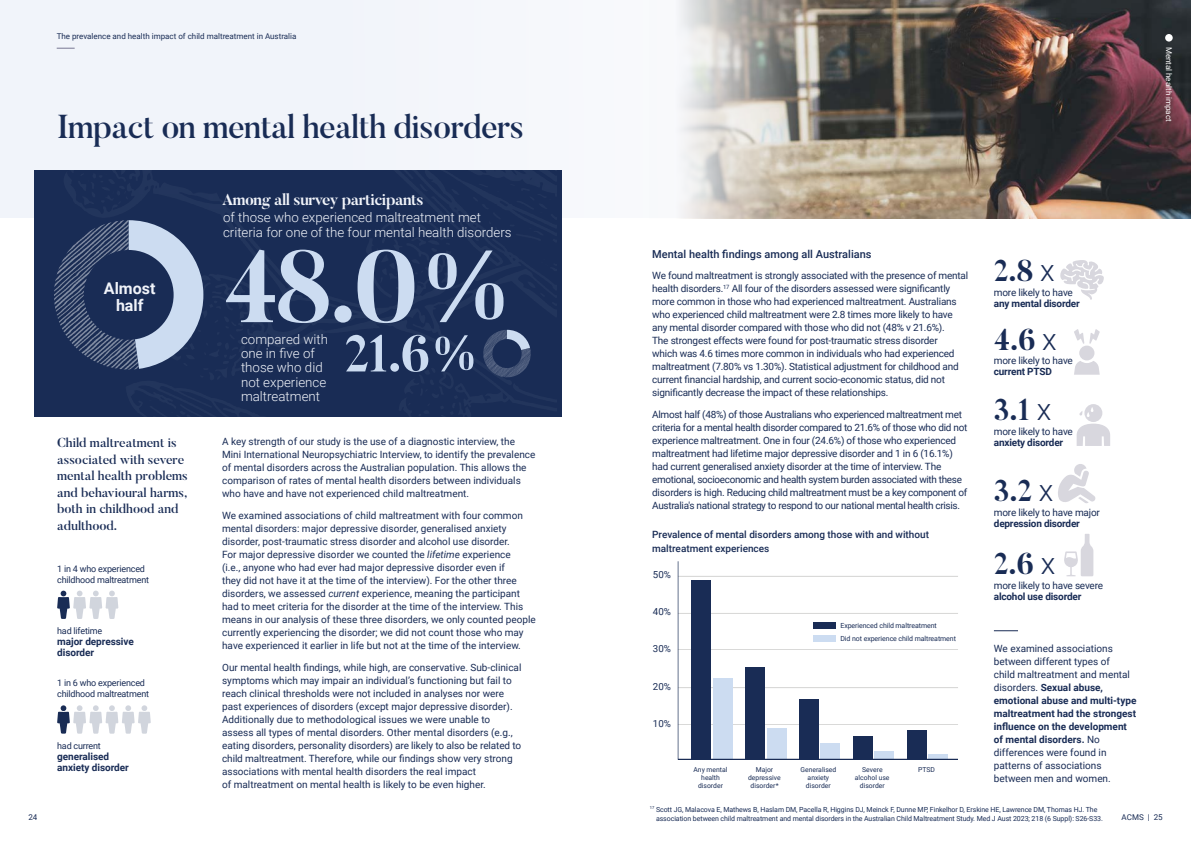
<style>
.page{position:relative;width:1191px;height:842px;background:#fff}
.page>*{position:absolute;margin:0;border:0;box-sizing:border-box;transform-origin:0 0}
.t1{font:700 101.7px "Butler";color:#ccdcf1}
.t2{font:700 51.4px "Butler";color:#ccdcf1}
.t3{font:500 33px "Butler";letter-spacing:-.02em;color:#192c55}
.t4{font:700 30px "Butler";color:#192c55}
.t5{font:700 16px "Butler";letter-spacing:-.03em;color:#f1f4fa}
.t6{font:700 16px/17px "Roboto";color:#f1f4fa;text-align:center}
.t7{font:300 13.3px/14.3px "Roboto";color:#f1f4fa}
.t8{font:500 12.9px/16.5px "Butler";color:#192c55}
.t9{font:500 11px "Roboto";color:#192c55}
.t10{font:10px/13px "Roboto";color:#192c55}
.t11{font:10px/13px "Roboto";letter-spacing:-.02em;color:#192c55}
.t12{font:10px/13px "Roboto";letter-spacing:-.03em;color:#192c55}
.t13{font:700 10px/11px "Roboto";letter-spacing:-.02em;color:#192c55}
.t14{font:500 10px/14px "Roboto";color:#192c55}
.t15{font:9.7px "Roboto";color:#192c55}
.t16{font:9px/11px "Roboto";letter-spacing:-.02em;color:#192c55}
.t17{font:8px "Roboto";color:#192c55}
.t18{font:8px "Roboto";color:#fff}
.t19{font:7px/9px "Roboto";letter-spacing:-.01em;color:#192c55}
.t20{font:6.8px/8.2px "Roboto";color:#192c55;text-align:center}
.s1{font-style:italic}
.s2{font-family:"Roboto";font-weight:300}
.s3{font-weight:700}
</style>
<div class="page">
<div style="left:0;top:0;width:924px;height:218px;background:#f1f4fa"></div>
<img style="left:39px;top:170px;width:518px;height:247px">
<img style="left:683px;top:0;width:508px;height:218px">
<div style="left:1165px;top:34px;width:7px;height:8px;background:#fff;border-radius:50%"></div>
<svg style="left:57px;top:48px;width:18px;height:1px"></svg>
<svg style="left:57px;top:591px;width:61px;height:28px"></svg>
<svg style="left:57px;top:705px;width:94px;height:29px"></svg>
<svg style="left:1060px;top:260px;width:43px;height:40px"></svg>
<svg style="left:1076px;top:404px;width:34px;height:42px"></svg>
<svg style="left:1058px;top:464px;width:37px;height:39px"></svg>
<svg style="left:678px;top:561px;width:280px;height:199px"></svg>
<svg style="left:994px;top:630px;width:24px;height:1px"></svg>
<svg style="left:49px;top:220px;width:154px;height:155px;background:#5d6e8e"></svg>
<svg style="left:481px;top:330px;width:52px;height:50px;background:#435477"></svg>
<div style="left:492px;top:339px;width:29px;height:29px;background:#192c55;border-radius:50%"></div>
<div style="left:84px;top:250px;width:90px;height:90px;background:#192c55;border-radius:50%"></div>
<svg style="left:1064px;top:534px;width:29px;height:42px"></svg>
<svg style="left:1074px;top:329px;width:25px;height:15px"></svg>
<svg style="left:1074px;top:361px;width:25px;height:14px"></svg>
<div style="left:1079px;top:346px;width:15px;height:14px;background:#d8d7de;border-radius:50%"></div>
<div style="left:813px;top:622px;width:23px;height:6px;background:#192c55"></div>
<div style="left:813px;top:635px;width:23px;height:7px;background:#ccdcf1"></div>
<p class="t17" style="left:57px;top:31px;width:241px">The prevalence and health impact of child maltreatment in Australia</p>
<h3 class="t3" style="left:57px;top:105px;width:469px">Impact on mental health disorders</h3>
<h3 class="t5" style="left:222px;top:189px;width:203px">Among all survey participants</h3>
<h3 class="t6" style="left:104px;top:280px;width:53px">Almost half</h3>
<h3 class="t7" style="left:223px;top:210px;width:290px">of those who experienced maltreatment met criteria for one of the four mental health disorders</h3>
<h1 class="t1" style="left:223px;top:222px;width:295px">48.0%</h1>
<h2 class="t2" style="left:344px;top:321px;width:138px">21.6%</h2>
<h3 class="t7" style="left:241px;top:331px;width:89px">compared with one in five of those who did not experience maltreatment</h3>
<p class="t8" style="left:57px;top:435px;width:132px">Child maltreatment is associated with severe mental health problems and behavioural harms, both in childhood and adulthood.</p>
<p class="t10" style="left:222px;top:435px;width:315px">A key strength of our study is the use of a diagnostic interview, the Mini International Neuropsychiatric Interview, to identify the prevalence of mental disorders across the Australian population. This allows the comparison of rates of mental health disorders between individuals who have and have not experienced child maltreatment.</p>
<p class="t10" style="left:222px;top:508px;width:315px">We examined associations of child maltreatment with four common mental disorders: major depressive disorder, generalised anxiety disorder, post-traumatic stress disorder and alcohol use disorder.<br>For major depressive disorder we counted the <span class="s1">lifetime</span> experience<br>(i.e., anyone who had ever had major depressive disorder even if<br>they did not have it at the time of the interview). For the other three disorders, we assessed <span class="s1">current</span> experience, meaning the participant had to meet criteria for the disorder at the time of the interview. This means in our analysis of these three disorders, we only counted people currently experiencing the disorder; we did not count those who may have experienced it earlier in life but not at the time of the interview.</p>
<p class="t10" style="left:222px;top:660px;width:301px">Our mental health findings, while high, are conservative. Sub-clinical symptoms which may impair an individual’s functioning but fail to reach clinical thresholds were not included in analyses nor were past experiences of disorders (except major depressive disorder).<br>Additionally due to methodological issues we were unable to assess all types of mental disorders. Other mental disorders (e.g., eating disorders, personality disorders) are likely to also be related to child maltreatment. Therefore, while our findings show very strong associations with mental health disorders the real impact<br>of maltreatment on mental health is likely to be even higher.</p>
<p class="t16" style="left:57px;top:562px;width:93px">1 in 4 who experienced childhood maltreatment</p>
<p class="t16" style="left:57px;top:625px;width:47px">had lifetime</p>
<p class="t13" style="left:57px;top:635px;width:78px">major depressive disorder</p>
<p class="t16" style="left:57px;top:677px;width:93px">1 in 6 who experienced childhood maltreatment</p>
<p class="t16" style="left:57px;top:740px;width:45px">had current</p>
<p class="t13" style="left:57px;top:750px;width:73px">generalised anxiety disorder</p>
<p class="t18" style="left:1174px;top:47px;width:77px;rotate:90deg">Mental health impact</p>
<p class="t9" style="left:652px;top:246px;width:221px">Mental health findings among all Australians</p>
<p class="t11" style="left:652px;top:269px;width:317px">We found maltreatment is strongly associated with the presence of mental health disorders.<sup>17</sup> All four of the disorders assessed were significantly more common in those who had experienced maltreatment. Australians who experienced child maltreatment were 2.8 times more likely to have any mental disorder compared with those who did not (48% v 21.6%).<br>The strongest effects were found for post-traumatic stress disorder<br>which was 4.6 times more common in individuals who had experienced maltreatment (7.80% vs 1.30%). Statistical adjustment for childhood and current financial hardship, and current socio-economic status, did not significantly decrease the impact of these relationships.</p>
<p class="t12" style="left:652px;top:407px;width:317px">Almost half (48%) of those Australians who experienced maltreatment met criteria for a mental health disorder compared to 21.6% of those who did not experience maltreatment. One in four (24.6%) of those who experienced maltreatment had lifetime major depressive disorder and 1 in 6 (16.1%) had current generalised anxiety disorder at the time of interview. The emotional, socioeconomic and health system burden associated with these disorders is high. Reducing child maltreatment must be a key component of Australia's national strategy to respond to our national mental health crisis.</p>
<p class="t14" style="left:652px;top:527px;width:278px">Prevalence of mental disorders among those with and without maltreatment experiences</p>
<p class="t15" style="left:653px;top:568px;width:20px">50%</p>
<p class="t15" style="left:653px;top:605px;width:20px">40%</p>
<p class="t15" style="left:653px;top:642px;width:20px">30%</p>
<p class="t15" style="left:653px;top:680px;width:20px">20%</p>
<p class="t15" style="left:653px;top:717px;width:20px">10%</p>
<p class="t19" style="left:840px;top:619px;width:117px;line-height:12.8px">Experienced child maltreatment<br>Did not experience child maltreatment</p>
<p class="t20" style="left:693px;top:765px;width:35px">Any mental health disorder</p>
<p class="t20" style="left:748px;top:765px;width:34px">Major depressive disorder*</p>
<p class="t20" style="left:800px;top:765px;width:37px">Generalised anxiety disorder</p>
<p class="t20" style="left:855px;top:765px;width:36px">Severe alcohol use disorder</p>
<p class="t20" style="left:918px;top:765px;width:18px">PTSD</p>
<h3 class="t4" style="left:994px;top:251px;width:62px">2.8 <span class="s2">x</span></h3>
<p class="t11" style="left:994px;top:285px;width:80px">more likely to have</p>
<p class="t13" style="left:994px;top:297px;width:87px">any mental disorder</p>
<h3 class="t4" style="left:994px;top:321px;width:64px">4.6 <span class="s2">x</span></h3>
<p class="t11" style="left:994px;top:354px;width:80px">more likely to have</p>
<p class="t13" style="left:994px;top:366px;width:59px">current PTSD</p>
<h3 class="t4" style="left:994px;top:390px;width:59px">3.1 <span class="s2">x</span></h3>
<p class="t11" style="left:994px;top:424px;width:80px">more likely to have</p>
<p class="t13" style="left:994px;top:436px;width:71px">anxiety disorder</p>
<h3 class="t4" style="left:994px;top:472px;width:61px">3.2 <span class="s2">x</span></h3>
<p class="t11" style="left:994px;top:506px;width:107px">more likely to have major</p>
<p class="t13" style="left:994px;top:518px;width:88px">depression disorder</p>
<h3 class="t4" style="left:994px;top:545px;width:63px">2.6 <span class="s2">x</span></h3>
<p class="t11" style="left:994px;top:579px;width:111px">more likely to have severe</p>
<p class="t13" style="left:994px;top:591px;width:89px">alcohol use disorder</p>
<p class="t10" style="left:994px;top:641px;width:144px">We examined associations between different types of<br>child maltreatment and mental disorders. <span class="s3">Sexual abuse, emotional abuse and multi-type maltreatment had the strongest influence on the development of mental disorders.</span> No differences were found in patterns of associations between men and women.</p>
<p class="t19" style="left:656px;top:804px;width:448px;text-indent:-6px"><sup>17</sup> Scott JG, Malacova E, Mathews B, Haslam DM, Pacella R, Higgins DJ, Meinck F, Dunne MP, Finkelhor D, Erskine HE, Lawrence DM, Thomas HJ. The association between child maltreatment and mental disorders in the Australian Child Maltreatment Study. Med J Aust 2023; 218 (6 Suppl): S26-S33.</p>
<p class="t17" style="left:28px;top:811px;width:10px">24</p>
<p class="t17" style="left:1121px;top:811px;width:42px">ACMS | 25</p>
</div>
